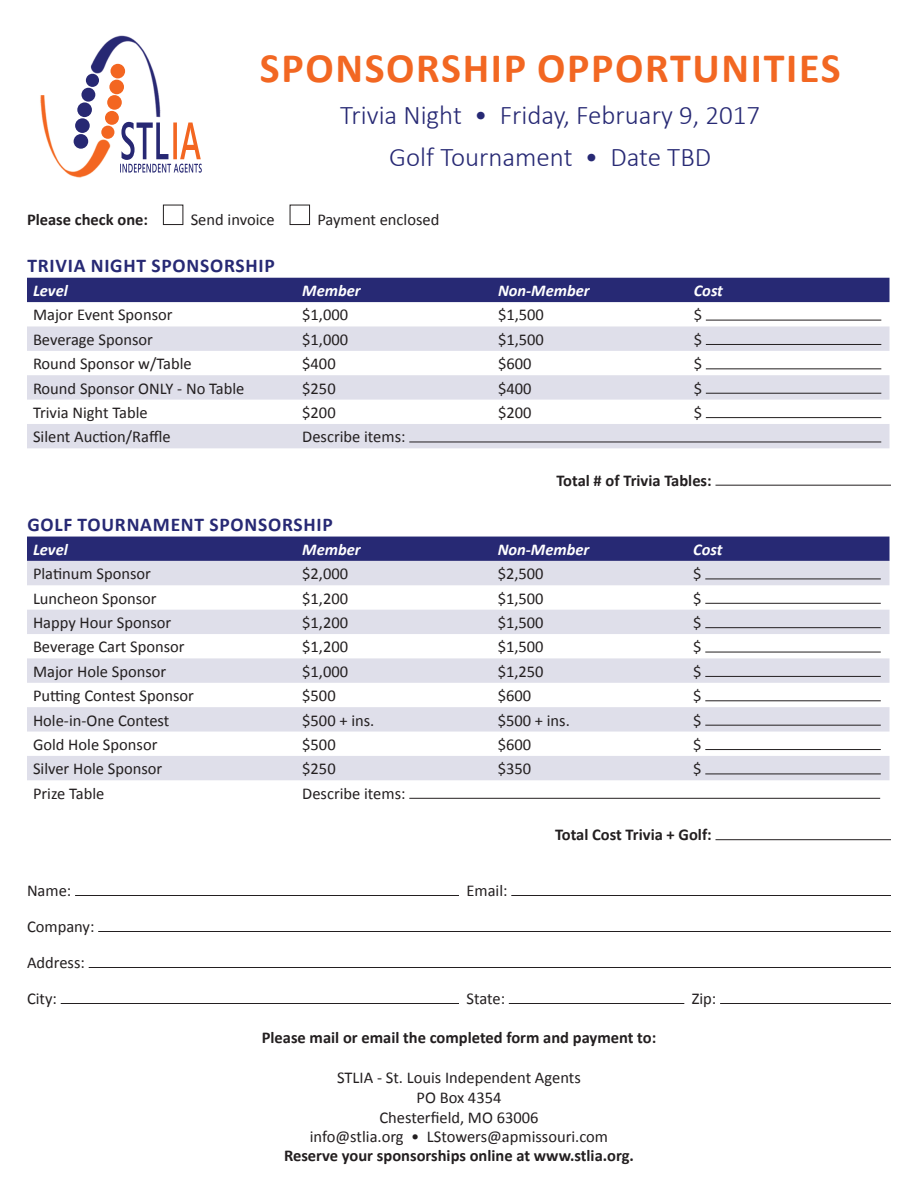
<style>
.page{position:relative;width:918px;height:1188px;background:#fff}
.page>*{position:absolute;margin:0;border:0;box-sizing:border-box;transform-origin:0 0}
.t1{font:700 42px "Calibri";letter-spacing:.04em;color:#f26722}
.t2{font:300 27px "Calibri";color:#272974}
.t3{font:700 19.5px "Calibri";letter-spacing:.04em;color:#272974}
.t4{font:16.5px "Calibri";color:#231f20}
.t5{font:700 16.5px "Calibri";color:#231f20}
.t6{font:italic 700 16.5px "Calibri";color:#fff}
</style>
<div class="page">
<img style="left:40px;top:35px;width:162px;height:143px">
<img style="left:74px;top:134px;width:14px;height:15px;border-radius:7px">
<img style="left:75px;top:118px;width:15px;height:15px;border-radius:7px">
<img style="left:77px;top:102px;width:15px;height:15px;border-radius:7px">
<img style="left:81px;top:88px;width:14px;height:14px;border-radius:7px">
<svg style="left:86px;top:74px;width:13px;height:13px"></svg>
<img style="left:111px;top:64px;width:14px;height:14px;border-radius:7px">
<img style="left:109px;top:80px;width:15px;height:14px;border-radius:7px">
<img style="left:107px;top:95px;width:15px;height:15px;border-radius:7px">
<img style="left:105px;top:111px;width:14px;height:14px;border-radius:7px">
<svg style="left:101px;top:126px;width:13px;height:13px"></svg>
<img style="left:121px;top:122px;width:47px;height:38px">
<img style="left:134px;top:164px;width:68px;height:9px">
<img style="left:173px;top:123px;width:28px;height:36px">
<div style="left:163px;top:205px;width:20px;height:20px;border:1px solid #231f20"></div>
<div style="left:290px;top:205px;width:20px;height:20px;border:1px solid #231f20"></div>
<div style="left:27px;top:278px;width:863px;height:24px;background:#272974"></div>
<svg style="left:27px;top:326px;width:863px;height:122px;fill:#dfdfea"></svg>
<hr style="left:706px;top:320px;width:175px;height:1px;background:#231f20">
<hr style="left:706px;top:344px;width:175px;height:1px;background:#231f20">
<hr style="left:706px;top:368px;width:175px;height:1px;background:#231f20">
<hr style="left:706px;top:393px;width:175px;height:1px;background:#231f20">
<hr style="left:706px;top:417px;width:175px;height:1px;background:#231f20">
<hr style="left:409px;top:442px;width:472px;height:1px;background:#231f20">
<hr style="left:716px;top:485px;width:175px;height:1px;background:#231f20">
<div style="left:27px;top:537px;width:863px;height:24px;background:#272974"></div>
<svg style="left:27px;top:561px;width:863px;height:219px;fill:#dfdfea"></svg>
<hr style="left:705px;top:579px;width:176px;height:1px;background:#231f20">
<hr style="left:705px;top:603px;width:176px;height:1px;background:#231f20">
<hr style="left:705px;top:627px;width:176px;height:1px;background:#231f20">
<hr style="left:705px;top:652px;width:176px;height:1px;background:#231f20">
<hr style="left:705px;top:676px;width:176px;height:1px;background:#231f20">
<hr style="left:705px;top:700px;width:176px;height:1px;background:#231f20">
<hr style="left:705px;top:725px;width:176px;height:1px;background:#231f20">
<hr style="left:705px;top:749px;width:176px;height:1px;background:#231f20">
<hr style="left:705px;top:774px;width:176px;height:1px;background:#231f20">
<hr style="left:409px;top:798px;width:471px;height:1px;background:#231f20">
<hr style="left:716px;top:839px;width:175px;height:1px;background:#231f20">
<hr style="left:75px;top:895px;width:384px;height:1px;background:#231f20">
<hr style="left:511px;top:895px;width:380px;height:1px;background:#231f20">
<hr style="left:98px;top:931px;width:793px;height:1px;background:#231f20">
<hr style="left:89px;top:967px;width:802px;height:1px;background:#231f20">
<hr style="left:61px;top:1003px;width:398px;height:1px;background:#231f20">
<hr style="left:509px;top:1003px;width:175px;height:1px;background:#231f20">
<hr style="left:720px;top:1003px;width:171px;height:1px;background:#231f20">
<p class="t1" style="left:260px;top:41px;width:582px">SPONSORSHIP OPPORTUNITIES</p>
<p class="t2" style="left:340px;top:98px;width:421px">Trivia Night • Friday, February 9, 2017</p>
<p class="t2" style="left:389px;top:140px;width:323px">Golf Tournament • Date TBD</p>
<p class="t5" style="left:27px;top:209px;width:123px">Please check one:</p>
<p class="t4" style="left:191px;top:209px;width:86px">Send invoice</p>
<p class="t4" style="left:317px;top:209px;width:124px">Payment enclosed</p>
<p class="t3" style="left:27px;top:253px;width:249px">TRIVIA NIGHT SPONSORSHIP</p>
<p class="t6" style="left:33px;top:280px;width:36px">Level</p>
<p class="t6" style="left:302px;top:280px;width:60px">Member</p>
<p class="t6" style="left:498px;top:280px;width:93px">Non-Member</p>
<p class="t6" style="left:694px;top:280px;width:31px">Cost</p>
<p class="t4" style="left:33px;top:305px;width:141px">Major Event Sponsor</p>
<p class="t4" style="left:302px;top:305px;width:47px">$1,000</p>
<p class="t4" style="left:498px;top:305px;width:47px">$1,500</p>
<p class="t4" style="left:694px;top:305px;width:10px">$</p>
<p class="t4" style="left:33px;top:329px;width:121px">Beverage Sponsor</p>
<p class="t4" style="left:302px;top:329px;width:47px">$1,000</p>
<p class="t4" style="left:498px;top:329px;width:47px">$1,500</p>
<p class="t4" style="left:694px;top:329px;width:10px">$</p>
<p class="t4" style="left:33px;top:353px;width:160px">Round Sponsor w/Table</p>
<p class="t4" style="left:302px;top:353px;width:35px">$400</p>
<p class="t4" style="left:498px;top:353px;width:35px">$600</p>
<p class="t4" style="left:694px;top:353px;width:10px">$</p>
<p class="t4" style="left:33px;top:378px;width:213px">Round Sponsor ONLY - No Table</p>
<p class="t4" style="left:302px;top:378px;width:35px">$250</p>
<p class="t4" style="left:498px;top:378px;width:35px">$400</p>
<p class="t4" style="left:694px;top:378px;width:10px">$</p>
<p class="t4" style="left:33px;top:402px;width:116px">Trivia Night Table</p>
<p class="t4" style="left:302px;top:402px;width:35px">$200</p>
<p class="t4" style="left:498px;top:402px;width:35px">$200</p>
<p class="t4" style="left:694px;top:402px;width:10px">$</p>
<p class="t4" style="left:33px;top:426px;width:139px">Silent Auction/Raffle</p>
<p class="t4" style="left:302px;top:426px;width:105px">Describe items:</p>
<p class="t5" style="left:557px;top:470px;width:157px">Total # of Trivia Tables:</p>
<p class="t3" style="left:27px;top:512px;width:307px">GOLF TOURNAMENT SPONSORSHIP</p>
<p class="t6" style="left:33px;top:539px;width:36px">Level</p>
<p class="t6" style="left:302px;top:539px;width:60px">Member</p>
<p class="t6" style="left:498px;top:539px;width:93px">Non-Member</p>
<p class="t6" style="left:693px;top:539px;width:31px">Cost</p>
<p class="t4" style="left:33px;top:563px;width:119px">Platinum Sponsor</p>
<p class="t4" style="left:302px;top:563px;width:47px">$2,000</p>
<p class="t4" style="left:498px;top:563px;width:47px">$2,500</p>
<p class="t4" style="left:693px;top:563px;width:10px">$</p>
<p class="t4" style="left:33px;top:588px;width:125px">Luncheon Sponsor</p>
<p class="t4" style="left:302px;top:588px;width:47px">$1,200</p>
<p class="t4" style="left:498px;top:588px;width:47px">$1,500</p>
<p class="t4" style="left:693px;top:588px;width:10px">$</p>
<p class="t4" style="left:33px;top:612px;width:140px">Happy Hour Sponsor</p>
<p class="t4" style="left:302px;top:612px;width:47px">$1,200</p>
<p class="t4" style="left:498px;top:612px;width:47px">$1,500</p>
<p class="t4" style="left:693px;top:612px;width:10px">$</p>
<p class="t4" style="left:33px;top:637px;width:153px">Beverage Cart Sponsor</p>
<p class="t4" style="left:302px;top:637px;width:47px">$1,200</p>
<p class="t4" style="left:498px;top:637px;width:47px">$1,500</p>
<p class="t4" style="left:693px;top:637px;width:10px">$</p>
<p class="t4" style="left:33px;top:661px;width:135px">Major Hole Sponsor</p>
<p class="t4" style="left:302px;top:661px;width:47px">$1,000</p>
<p class="t4" style="left:498px;top:661px;width:47px">$1,250</p>
<p class="t4" style="left:693px;top:661px;width:10px">$</p>
<p class="t4" style="left:33px;top:685px;width:163px">Putting Contest Sponsor</p>
<p class="t4" style="left:302px;top:685px;width:35px">$500</p>
<p class="t4" style="left:498px;top:685px;width:35px">$600</p>
<p class="t4" style="left:693px;top:685px;width:10px">$</p>
<p class="t4" style="left:33px;top:710px;width:138px">Hole-in-One Contest</p>
<p class="t4" style="left:302px;top:710px;width:74px">$500 + ins.</p>
<p class="t4" style="left:498px;top:710px;width:74px">$500 + ins.</p>
<p class="t4" style="left:693px;top:710px;width:10px">$</p>
<p class="t4" style="left:33px;top:734px;width:126px">Gold Hole Sponsor</p>
<p class="t4" style="left:302px;top:734px;width:35px">$500</p>
<p class="t4" style="left:498px;top:734px;width:35px">$600</p>
<p class="t4" style="left:693px;top:734px;width:10px">$</p>
<p class="t4" style="left:33px;top:758px;width:131px">Silver Hole Sponsor</p>
<p class="t4" style="left:302px;top:758px;width:35px">$250</p>
<p class="t4" style="left:498px;top:758px;width:35px">$350</p>
<p class="t4" style="left:693px;top:758px;width:10px">$</p>
<p class="t4" style="left:33px;top:783px;width:73px">Prize Table</p>
<p class="t4" style="left:302px;top:783px;width:105px">Describe items:</p>
<p class="t5" style="left:555px;top:824px;width:158px">Total Cost Trivia + Golf:</p>
<p class="t4" style="left:27px;top:880px;width:46px">Name:</p>
<p class="t4" style="left:466px;top:880px;width:43px">Email:</p>
<p class="t4" style="left:27px;top:916px;width:69px">Company:</p>
<p class="t4" style="left:27px;top:952px;width:59px">Address:</p>
<p class="t4" style="left:27px;top:988px;width:31px">City:</p>
<p class="t4" style="left:466px;top:988px;width:40px">State:</p>
<p class="t4" style="left:692px;top:988px;width:26px">Zip:</p>
<p class="t5" style="left:262px;top:1027px;width:396px">Please mail or email the completed form and payment to:</p>
<p class="t4" style="left:337px;top:1067px;width:245px">STLIA - St. Louis Independent Agents</p>
<p class="t4" style="left:417px;top:1087px;width:86px">PO Box 4354</p>
<p class="t4" style="left:379px;top:1107px;width:161px">Chesterfield, MO 63006</p>
<p class="t4" style="left:310px;top:1127px;width:300px">info@stlia.org • LStowers@apmissouri.com</p>
<p class="t5" style="left:284px;top:1145px;width:351px">Reserve your sponsorships online at www.stlia.org.</p>
</div>
